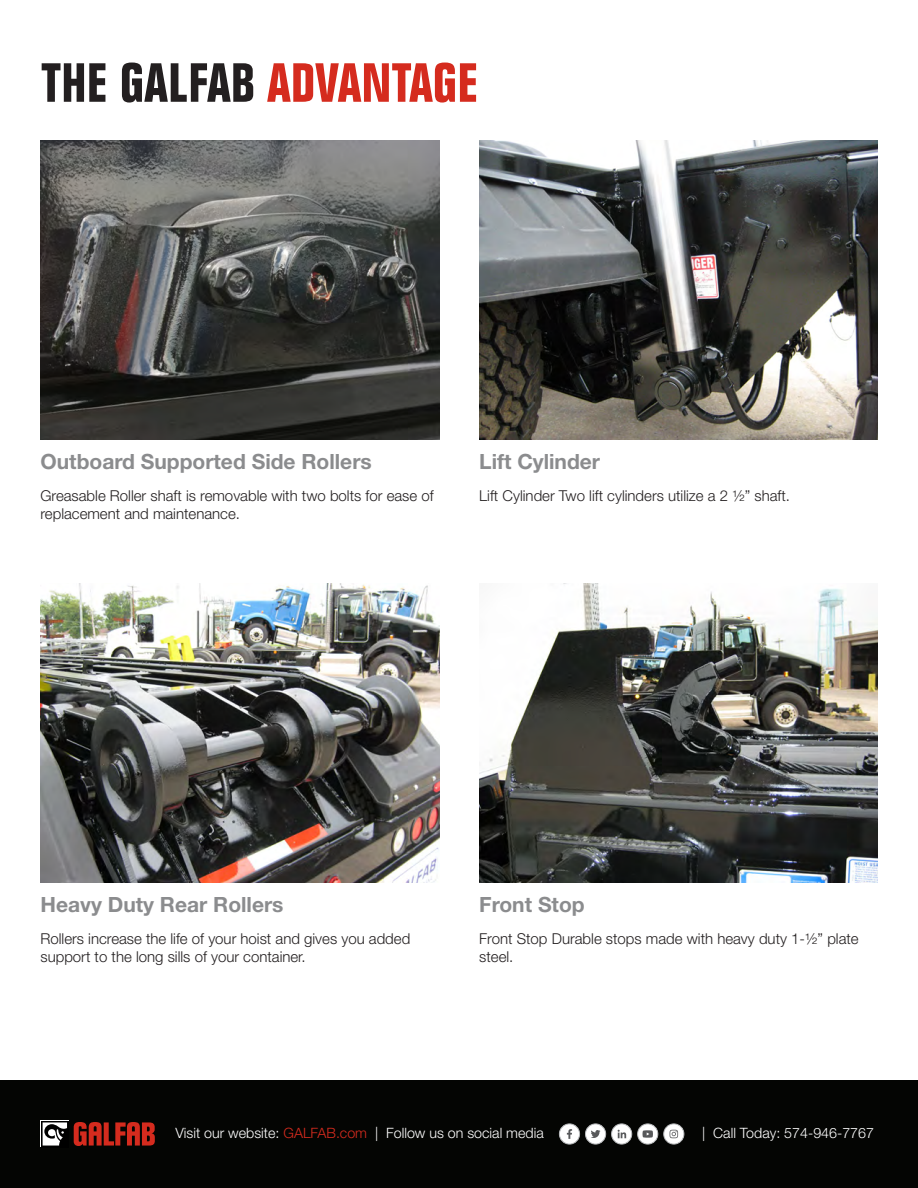
<style>
.page{position:relative;width:918px;height:1188px;background:#fff}
.page>*{position:absolute;margin:0;border:0;box-sizing:border-box;transform-origin:0 0}
.t1{font:700 condensed 54px "Folio BT";color:#231f20}
.t2{font:700 21px "Helvetica Neue LT Std";color:#8b8c8e}
.t3{font:300 15px/18px "Helvetica Neue LT Std";color:#231f20}
.t4{font:300 14.25px "Helvetica Neue LT Std";color:#fff}
.s1{color:#d52b1e}
</style>
<div class="page">
<img style="left:41px;top:140px;width:398px;height:299px">
<img style="left:41px;top:583px;width:398px;height:299px">
<img style="left:479px;top:140px;width:399px;height:299px">
<img style="left:479px;top:583px;width:399px;height:299px">
<div style="left:0;top:1080px;width:918px;height:108px;background:#040503"></div>
<div style="left:559px;top:1124px;width:21px;height:20px;background:#fff;border-radius:50%"></div>
<div style="left:559px;top:1124px;width:21px;height:20px;border:1px solid #babcbe;border-radius:50%"></div>
<svg style="left:567px;top:1129px;width:5px;height:10px"></svg>
<div style="left:585px;top:1124px;width:21px;height:20px;background:#fff;border-radius:50%"></div>
<div style="left:585px;top:1124px;width:21px;height:20px;border:1px solid #babcbe;border-radius:50%"></div>
<svg style="left:591px;top:1130px;width:9px;height:8px"></svg>
<svg style="left:612px;top:1124px;width:20px;height:20px"></svg>
<div style="left:611px;top:1124px;width:21px;height:20px;border:1px solid #babcbe;border-radius:50%"></div>
<svg style="left:618px;top:1130px;width:8px;height:8px"></svg>
<div style="left:638px;top:1124px;width:20px;height:20px;background:#fff;border-radius:50%"></div>
<div style="left:637px;top:1124px;width:21px;height:20px;border:1px solid #babcbe;border-radius:50%"></div>
<svg style="left:643px;top:1130px;width:10px;height:8px"></svg>
<svg style="left:664px;top:1124px;width:20px;height:20px"></svg>
<div style="left:663px;top:1124px;width:21px;height:20px;border:1px solid #babcbe;border-radius:50%"></div>
<svg style="left:670px;top:1130px;width:8px;height:8px"></svg>
<svg style="left:40px;top:1120px;width:29px;height:27px"></svg>
<div style="left:41px;top:1121px;width:28px;height:26px;background:linear-gradient(to bottom,#090909,#000)"></div>
<svg style="left:43px;top:1122px;width:24px;height:24px"></svg>
<svg style="left:74px;top:1122px;width:81px;height:24px"></svg>
<h2 class="t1" style="left:41px;top:50px;width:439px">THE GALFAB <span class="s1">ADVANTAGE</span></h2>
<h3 class="t2" style="left:40px;top:449px;width:333px">Outboard Supported Side Rollers</h3>
<p class="t3" style="left:40px;top:486px;width:395px">Greasable Roller shaft is removable with two bolts for ease of replacement and maintenance.</p>
<h3 class="t2" style="left:479px;top:449px;width:122px">Lift Cylinder</h3>
<p class="t3" style="left:479px;top:486px;width:312px">Lift Cylinder Two lift cylinders utilize a 2 ½” shaft.</p>
<h3 class="t2" style="left:40px;top:892px;width:245px">Heavy Duty Rear Rollers</h3>
<p class="t3" style="left:40px;top:929px;width:371px">Rollers increase the life of your hoist and gives you added support to the long sills of your container.</p>
<h3 class="t2" style="left:479px;top:892px;width:107px">Front Stop</h3>
<p class="t3" style="left:479px;top:929px;width:381px">Front Stop Durable stops made with heavy duty 1-½” plate steel.</p>
<p class="t4" style="left:175px;top:1125px;width:370px">Visit our website: <span class="s1">GALFAB.com</span> | Follow us on social media</p>
<p class="t4" style="left:702px;top:1125px;width:173px">| Call Today: 574-946-7767</p>
</div>
